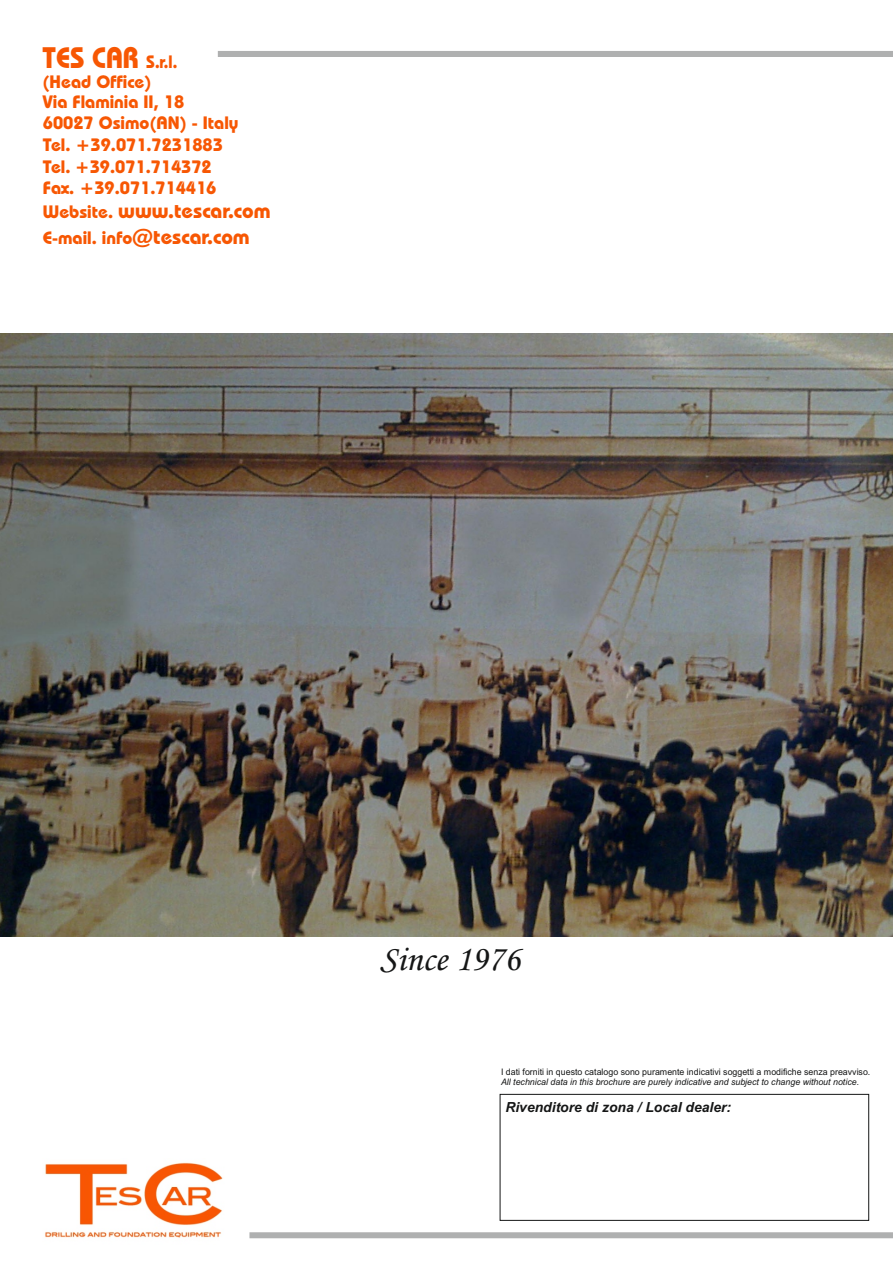
<style>
.page{position:relative;width:893px;height:1263px;background:#fff}
.page>*{position:absolute;margin:0;border:0;box-sizing:border-box;transform-origin:0 0}
.t1{font:36.15px "Monotype Corsiva";color:#151616}
.t2{font:700 29.7px "Bauhaus IT Cby BT";color:#f75703;scale:.91 1}
.t3{font:700 21px "Bauhaus IT Cby BT";color:#f75703}
.t4{font:700 18px/21.3px "Bauhaus IT Cby BT";color:#f75703}
.t5{font:italic 700 13.95px "Arial";color:#151616}
.t6{font:9px "Arial";color:#151616}
.t7{font:italic 9px "Arial";color:#151616}
.s1{font-size:18px}
.s2{font-size:21px}
</style>
<div class="page">
<div style="left:500px;top:1094px;width:369px;height:126px;border:1px solid #151616"></div>
<div style="left:249px;top:1232px;width:644px;height:6px;background:#afb0b0"></div>
<img style="left:45px;top:1162px;width:178px;height:76px">
<div style="left:218px;top:51px;width:675px;height:6px;background:#afb0b0"></div>
<img style="left:0;top:333px;width:893px;height:603px">
<h2 class="t2" style="left:43px;top:46px;width:150px">TES CAR <span class="s1">S.r.l.</span></h2>
<p class="t4" style="left:43px;top:72px;width:198px">(Head Office)<br>Via Flaminia II, 18<br>60027 Osimo(AN) - Italy<br>Tel. +39.071.7231883<br>Tel. +39.071.714372<br>Fax. +39.071.714416</p>
<p class="t3" style="left:43px;top:202px;width:229px"><span class="s1">Website.</span> www.tescar.com</p>
<p class="t4" style="left:43px;top:228px;width:208px">E-mail. info<span class="s2">@tescar.com</span></p>
<h1 class="t1" style="left:380px;top:945px;width:141px">Since 1976</h1>
<p class="t6" style="left:501px;top:1068px;width:371px">I dati forniti in questo catalogo sono puramente indicativi soggetti a modifiche senza preavviso.</p>
<p class="t7" style="left:501px;top:1078px;width:360px">All technical data in this brochure are purely indicative and subject to change without notice.</p>
<p class="t5" style="left:505px;top:1101px;width:227px">Rivenditore di zona / Local dealer:</p>
</div>
